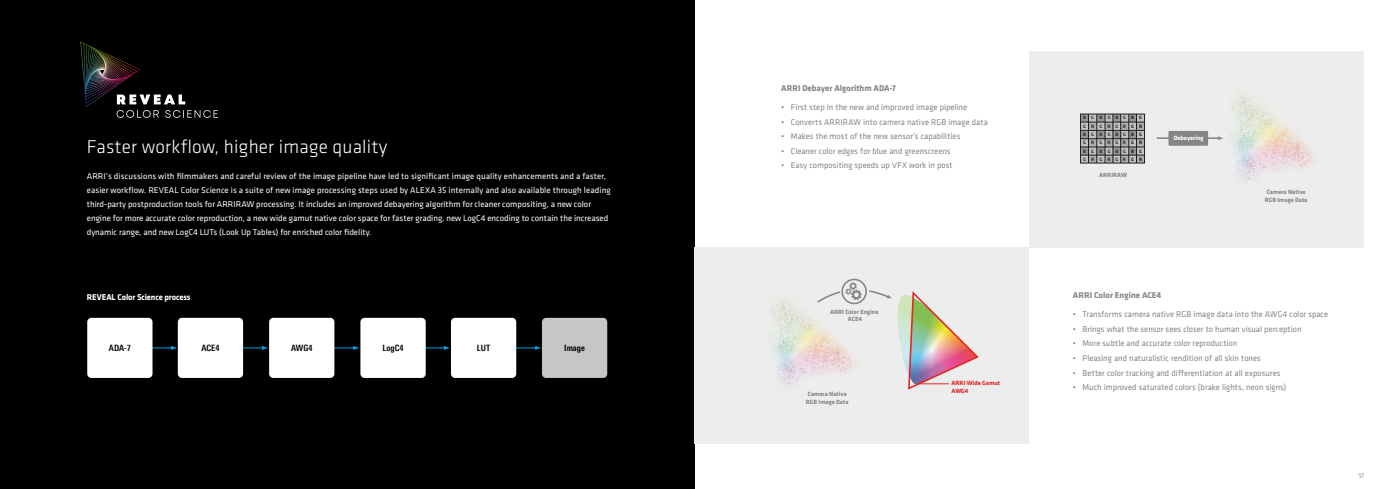
<style>
.page{position:relative;width:1389px;height:489px;background:#fff}
.page>*{position:absolute;margin:0;border:0;box-sizing:border-box;transform-origin:0 0}
.t1{font:300 19.25px "Klavika";letter-spacing:.01em;color:#fff}
.t2{font:8.75px/14px "Klavika";color:#fff}
.t3{font:8.75px "Klavika";letter-spacing:.005em;color:#858584;scale:.96 1}
.t4{font:700 8.75px "Klavika";color:#858584}
.t5{font:700 8.75px "Linotype Univers 620 Cn";letter-spacing:.005em;color:#000}
.t6{font:700 8.75px "Klavika";letter-spacing:-.015em;color:#fff;scale:.96 1}
.t7{font:7px "Klavika";color:#858584}
.t8{font:700 6.3px/7.5px "Klavika";color:#858584}
.t9{font:700 6.3px/7.5px "Klavika";color:#e52421}
.t10{font:700 6.3px "Klavika";color:#fff}
.t11{font:500 4.99px/8.3px "Klavika";letter-spacing:1.02em;color:#1e1e1c;text-align:justify}
.s1{font-weight:700}
</style>
<div class="page">
<div style="left:1029px;top:51px;width:335px;height:196px;background:#ededed"></div>
<div style="left:0;top:0;width:694px;height:489px;background:#000"></div>
<svg style="left:153px;top:346px;width:24px;height:4px"></svg>
<img style="left:80px;top:42px;width:60px;height:65px">
<svg style="left:117px;top:110px;width:101px;height:8px"></svg>
<svg style="left:117px;top:94px;width:68px;height:10px"></svg>
<div style="left:87px;top:318px;width:66px;height:60px;background:#fff;border-radius:4px"></div>
<svg style="left:243px;top:346px;width:25px;height:4px"></svg>
<div style="left:178px;top:318px;width:65px;height:60px;background:#fff;border-radius:4px"></div>
<svg style="left:334px;top:346px;width:25px;height:4px"></svg>
<div style="left:269px;top:318px;width:65px;height:60px;background:#fff;border-radius:4px"></div>
<svg style="left:426px;top:346px;width:24px;height:4px"></svg>
<div style="left:360px;top:318px;width:66px;height:60px;background:#fff;border-radius:4px"></div>
<svg style="left:516px;top:346px;width:25px;height:4px"></svg>
<div style="left:451px;top:318px;width:65px;height:60px;background:#fff;border-radius:4px"></div>
<div style="left:542px;top:318px;width:65px;height:60px;background:#c6c6c6;border-radius:4px"></div>
<div style="left:694px;top:247px;width:335px;height:196px;background:#ededed"></div>
<img style="left:769px;top:281px;width:98px;height:106px">
<img style="left:898px;top:291px;width:81px;height:99px">
<svg style="left:869px;top:290px;width:23px;height:8px"></svg>
<div style="left:841px;top:278px;width:26px;height:26px;border:2px solid #858584;border-radius:50%"></div>
<svg style="left:817px;top:282px;width:45px;height:20px"></svg>
<div style="left:1081px;top:114px;width:7px;height:8px;background:#959595"></div>
<div style="left:1089px;top:114px;width:8px;height:8px;background:#c1c1c1"></div>
<div style="left:1097px;top:114px;width:8px;height:8px;background:#959595"></div>
<div style="left:1105px;top:114px;width:8px;height:8px;background:#c1c1c1"></div>
<div style="left:1113px;top:114px;width:8px;height:8px;background:#959595"></div>
<div style="left:1121px;top:114px;width:8px;height:8px;background:#c1c1c1"></div>
<div style="left:1129px;top:114px;width:7px;height:8px;background:#959595"></div>
<div style="left:1136px;top:114px;width:9px;height:8px;background:#c1c1c1"></div>
<div style="left:1081px;top:122px;width:7px;height:8px;background:#c1c1c1"></div>
<div style="left:1089px;top:122px;width:8px;height:8px;background:#aeaeae"></div>
<div style="left:1097px;top:122px;width:8px;height:8px;background:#c1c1c1"></div>
<div style="left:1105px;top:122px;width:8px;height:8px;background:#aeaeae"></div>
<div style="left:1113px;top:122px;width:8px;height:8px;background:#c1c1c1"></div>
<div style="left:1121px;top:122px;width:8px;height:8px;background:#aeaeae"></div>
<div style="left:1129px;top:122px;width:7px;height:8px;background:#c1c1c1"></div>
<div style="left:1136px;top:122px;width:9px;height:8px;background:#aeaeae"></div>
<div style="left:1081px;top:130px;width:7px;height:8px;background:#959595"></div>
<div style="left:1089px;top:130px;width:8px;height:8px;background:#c1c1c1"></div>
<div style="left:1097px;top:130px;width:8px;height:8px;background:#959595"></div>
<div style="left:1105px;top:130px;width:8px;height:8px;background:#c1c1c1"></div>
<div style="left:1113px;top:130px;width:8px;height:8px;background:#959595"></div>
<div style="left:1121px;top:130px;width:8px;height:8px;background:#c1c1c1"></div>
<div style="left:1129px;top:130px;width:7px;height:8px;background:#959595"></div>
<div style="left:1136px;top:130px;width:9px;height:8px;background:#c1c1c1"></div>
<div style="left:1081px;top:139px;width:7px;height:8px;background:#c1c1c1"></div>
<div style="left:1089px;top:139px;width:8px;height:8px;background:#aeaeae"></div>
<div style="left:1097px;top:139px;width:8px;height:8px;background:#c1c1c1"></div>
<div style="left:1105px;top:139px;width:8px;height:8px;background:#aeaeae"></div>
<div style="left:1113px;top:139px;width:8px;height:8px;background:#c1c1c1"></div>
<div style="left:1121px;top:139px;width:8px;height:8px;background:#aeaeae"></div>
<div style="left:1129px;top:139px;width:7px;height:8px;background:#c1c1c1"></div>
<div style="left:1136px;top:139px;width:9px;height:8px;background:#aeaeae"></div>
<div style="left:1081px;top:147px;width:7px;height:8px;background:#959595"></div>
<div style="left:1089px;top:147px;width:8px;height:8px;background:#c1c1c1"></div>
<div style="left:1097px;top:147px;width:8px;height:8px;background:#959595"></div>
<div style="left:1105px;top:147px;width:8px;height:8px;background:#c1c1c1"></div>
<div style="left:1113px;top:147px;width:8px;height:8px;background:#959595"></div>
<div style="left:1121px;top:147px;width:8px;height:8px;background:#c1c1c1"></div>
<div style="left:1129px;top:147px;width:7px;height:8px;background:#959595"></div>
<div style="left:1136px;top:147px;width:9px;height:8px;background:#c1c1c1"></div>
<div style="left:1081px;top:155px;width:7px;height:8px;background:#c1c1c1"></div>
<div style="left:1089px;top:155px;width:8px;height:8px;background:#aeaeae"></div>
<div style="left:1097px;top:155px;width:8px;height:8px;background:#c1c1c1"></div>
<div style="left:1105px;top:155px;width:8px;height:8px;background:#aeaeae"></div>
<div style="left:1113px;top:155px;width:8px;height:8px;background:#c1c1c1"></div>
<div style="left:1121px;top:155px;width:8px;height:8px;background:#aeaeae"></div>
<div style="left:1129px;top:155px;width:7px;height:8px;background:#c1c1c1"></div>
<div style="left:1136px;top:155px;width:9px;height:8px;background:#aeaeae"></div>
<svg style="left:1157px;top:137px;width:11px;height:2px"></svg>
<div style="left:1168px;top:131px;width:40px;height:15px;background:#858584"></div>
<div style="left:1080px;top:114px;width:65px;height:49px;border:1px solid #1e1e1c"></div>
<hr style="left:1088px;top:114px;width:1px;height:49px;background:#1e1e1c">
<hr style="left:1097px;top:114px;width:1px;height:49px;background:#1e1e1c">
<hr style="left:1105px;top:114px;width:1px;height:49px;background:#1e1e1c">
<hr style="left:1113px;top:114px;width:1px;height:49px;background:#1e1e1c">
<hr style="left:1121px;top:114px;width:1px;height:49px;background:#1e1e1c">
<hr style="left:1129px;top:114px;width:1px;height:49px;background:#1e1e1c">
<hr style="left:1136px;top:114px;width:1px;height:49px;background:#1e1e1c">
<hr style="left:1081px;top:122px;width:63px;height:1px;background:#1e1e1c">
<hr style="left:1081px;top:130px;width:64px;height:1px;background:#1e1e1c">
<hr style="left:1081px;top:138px;width:64px;height:1px;background:#1e1e1c">
<hr style="left:1081px;top:147px;width:64px;height:1px;background:#1e1e1c">
<hr style="left:1081px;top:155px;width:64px;height:1px;background:#1e1e1c">
<img style="left:1201px;top:90px;width:117px;height:92px">
<h1 class="t1" style="left:87px;top:135px;width:302px">Faster workflow, higher image quality</h1>
<p class="t2" style="left:87px;top:168px;width:525px">ARRI’s discussions with filmmakers and careful review of the image pipeline have led to significant image quality enhancements and a faster, easier workflow. REVEAL Color Science is a suite of new image processing steps used by ALEXA 35 internally and also available through leading third-party postproduction tools for ARRIRAW processing. It includes an improved debayering algorithm for cleaner compositing, a new color engine for more accurate color reproduction, a new wide gamut native color space for faster grading, new LogC4 encoding to contain the increased dynamic range, and new LogC4 LUTs (Look Up Tables) for enriched color fidelity.</p>
<p class="t6" style="left:87px;top:291px;width:110px">REVEAL Color Science process</p>
<p class="t5" style="left:109px;top:342px;width:23px">ADA-7</p>
<p class="t5" style="left:201px;top:342px;width:20px">ACE4</p>
<p class="t5" style="left:291px;top:342px;width:23px">AWG4</p>
<p class="t5" style="left:382px;top:342px;width:23px">LogC4</p>
<p class="t5" style="left:477px;top:342px;width:15px">LUT</p>
<p class="t5" style="left:564px;top:342px;width:22px">Image</p>
<p class="t4" style="left:781px;top:82px;width:116px">ARRI Debayer Algorithm ADA-7</p>
<p class="t3" style="left:781px;top:101px;width:195px">• First step in the new and improved image pipeline</p>
<p class="t3" style="left:781px;top:116px;width:217px">• Converts ARRIRAW into camera native RGB image data</p>
<p class="t3" style="left:781px;top:130px;width:188px">• Makes the most of the new sensor’s capabilities</p>
<p class="t3" style="left:781px;top:145px;width:178px">• Cleaner color edges for blue and greenscreens</p>
<p class="t3" style="left:781px;top:160px;width:180px">• Easy compositing speeds up VFX work in post</p>
<p class="t8" style="left:830px;top:307px;width:50px;text-align:center">ARRI Color Engine<br>ACE4</p>
<p class="t8" style="left:806px;top:390px;width:44px">Camera Native<br>RGB Image Data</p>
<p class="t9" style="left:952px;top:379px;width:50px">ARRI Wide Gamut<br>AWG4</p>
<p class="t11" style="left:1083px;top:113px;width:61px">BGBGBG<span class="s1">BG </span>GRGRGR<span class="s1">GR </span>BGBGBG<span class="s1">BG </span>GRGRGR<span class="s1">GR </span>BGBGBG<span class="s1">BG </span>GRGRGR<span class="s1">GR</span></p>
<p class="t8" style="left:1099px;top:170px;width:29px">ARRIRAW</p>
<p class="t10" style="left:1174px;top:133px;width:31px">Debayering</p>
<p class="t8" style="left:1265px;top:188px;width:44px">Camera Native<br>RGB Image Data</p>
<p class="t4" style="left:1073px;top:289px;width:90px">ARRI Color Engine ACE4</p>
<p class="t3" style="left:1073px;top:308px;width:267px">• Transforms camera native RGB image data into the AWG4 color space</p>
<p class="t3" style="left:1073px;top:323px;width:240px">• Brings what the sensor sees closer to human visual perception</p>
<p class="t3" style="left:1073px;top:337px;width:173px">• More subtle and accurate color reproduction</p>
<p class="t3" style="left:1073px;top:352px;width:197px">• Pleasing and naturalistic rendition of all skin tones</p>
<p class="t3" style="left:1073px;top:367px;width:218px">• Better color tracking and differentiation at all exposures</p>
<p class="t3" style="left:1073px;top:381px;width:224px">• Much improved saturated colors (brake lights, neon signs)</p>
<p class="t7" style="left:1359px;top:471px;width:7px">17</p>
</div>
